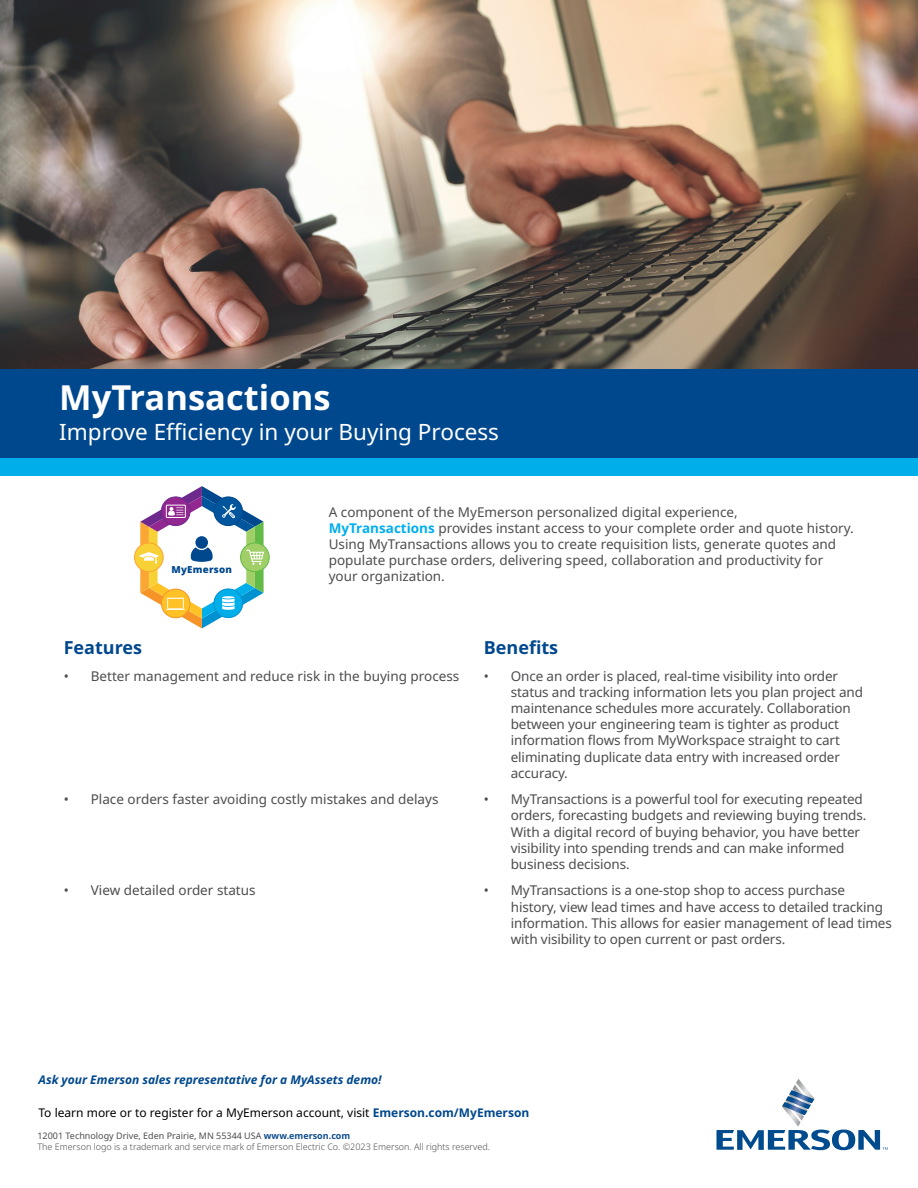
<style>
.page{position:relative;width:918px;height:1188px;background:#fff}
.page>*{position:absolute;margin:0;border:0;box-sizing:border-box;transform-origin:0 0}
.t1{font:700 34.5px "Noto Sans";color:#fff}
.t2{font:22.5px "Noto Sans";color:#fff}
.t3{font:700 18px "Noto Sans";color:#00488e}
.t4{font:13.5px/16.2px "Noto Sans";letter-spacing:-.01em;color:#4d4d4f}
.t5{font:12px "Noto Sans";color:#000}
.t6{font:italic 700 12px "Noto Sans";color:#00488e}
.t7{font:900 9.75px "Noto Sans";letter-spacing:.025em;color:#00488e}
.t8{font:300 9px/10.8px "Noto Sans";color:#4d4d4f}
.s1{font-weight:700;color:#00aeef}
.s2{font-weight:700;color:#00488e}
.s3{font-weight:400}
.s4{font-weight:700;color:#0f4d8b}
</style>
<div class="page">
<img style="left:0;top:0;width:918px;height:369px">
<svg style="left:241px;top:543px;width:28px;height:29px"></svg>
<div style="left:240px;top:543px;width:30px;height:29px;border:1px solid #62bb46;border-radius:50%"></div>
<div style="left:135px;top:543px;width:28px;height:29px;background:#f7d135;border-radius:50%"></div>
<div style="left:134px;top:543px;width:30px;height:29px;border:1px solid #faa634;border-radius:50%"></div>
<svg style="left:139px;top:486px;width:125px;height:142px"></svg>
<svg style="left:716px;top:1078px;width:172px;height:72px"></svg>
<div style="left:0;top:369px;width:918px;height:93px;background:#00488e"></div>
<div style="left:0;top:458px;width:918px;height:18px;background:#00afe9"></div>
<h1 class="t1" style="left:59px;top:374px;width:273px">MyTransactions</h1>
<h2 class="t2" style="left:59px;top:416px;width:441px">Improve Efficiency in your Buying Process</h2>
<p class="t7" style="left:171px;top:563px;width:62px">MyEmerson</p>
<p class="t4" style="left:329px;top:504px;width:527px">A component of the MyEmerson personalized digital experience,<br><span class="s1">MyTransactions</span> provides instant access to your complete order and quote history.<br>Using MyTransactions allows you to create requisition lists, generate quotes and populate purchase orders, delivering speed, collaboration and productivity for your organization.</p>
<h3 class="t3" style="left:64px;top:634px;width:80px">Features</h3>
<h3 class="t3" style="left:484px;top:634px;width:76px">Benefits</h3>
<p class="t4" style="left:64px;top:668px;width:397px">• Better management and reduce risk in the buying process</p>
<p class="t4" style="left:511px;top:668px;width:354px;text-indent:-27px">• Once an order is placed, real-time visibility into order status and tracking information lets you plan project and maintenance schedules more accurately. Collaboration between your engineering team is tighter as product information flows from MyWorkspace straight to cart eliminating duplicate data entry with increased order accuracy.</p>
<p class="t4" style="left:64px;top:792px;width:376px">• Place orders faster avoiding costly mistakes and delays</p>
<p class="t4" style="left:511px;top:792px;width:357px;text-indent:-27px">• MyTransactions is a powerful tool for executing repeated orders, forecasting budgets and reviewing buying trends.<br>With a digital record of buying behavior, you have better visibility into spending trends and can make informed business decisions.</p>
<p class="t4" style="left:64px;top:883px;width:193px">• View detailed order status</p>
<p class="t4" style="left:511px;top:883px;width:383px;text-indent:-27px">• MyTransactions is a one-stop shop to access purchase history, view lead times and have access to detailed tracking information. This allows for easier management of lead times with visibility to open current or past orders.</p>
<p class="t6" style="left:38px;top:1071px;width:345px">Ask your Emerson sales representative for a MyAssets demo!</p>
<p class="t5" style="left:38px;top:1104px;width:492px">To learn more or to register for a MyEmerson account, visit <span class="s2">Emerson.com/MyEmerson</span></p>
<p class="t8" style="left:38px;top:1131px;width:454px"><span class="s3">12001 Technology Drive, Eden Prairie, MN 55344 USA</span> <span class="s4">www.emerson.com<br></span>The Emerson logo is a trademark and service mark of Emerson Electric Co. ©2023 Emerson. All rights reserved.</p>
</div>
